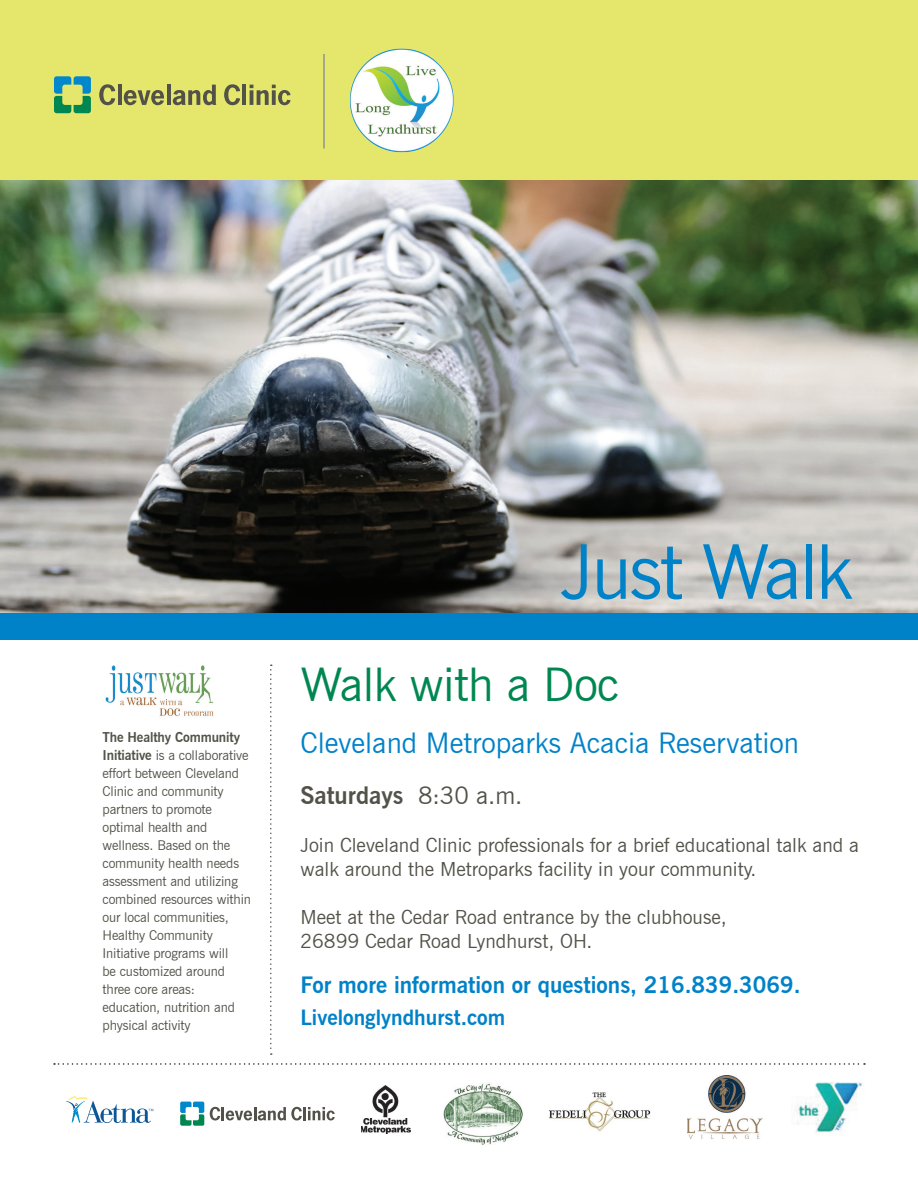
<style>
.page{position:relative;width:918px;height:1188px;background:#fff}
.page>*{position:absolute;margin:0;border:0;box-sizing:border-box;transform-origin:0 0}
.t1{font:75.3px "News Gothic BT";letter-spacing:-.03em;color:#0082c8}
.t2{font:46.5px "News Gothic BT";letter-spacing:-.01em;color:#008751}
.t3{font:28.5px "News Gothic BT";color:#0082c8}
.t4{font:700 24px "News Gothic BT";color:#535249}
.t5{font:700 22.5px "News Gothic BT";color:#0082c8}
.t6{font:700 21px "News Gothic BT";color:#0082c8}
.t7{font:19.5px/24px "News Gothic BT";color:#535249}
.t8{font:13.5px/18px "News Gothic BT";letter-spacing:-.01em;color:#535249}
.s1{font-weight:700}
.s2{font-weight:400}
</style>
<div class="page">
<img style="left:0;top:179px;width:918px;height:434px">
<img style="left:105px;top:665px;width:109px;height:52px">
<div style="left:0;top:0;width:918px;height:179px;background:#e4e76b"></div>
<svg style="left:54px;top:76px;width:37px;height:37px"></svg>
<svg style="left:99px;top:84px;width:16px;height:21px"></svg>
<hr style="left:118px;top:85px;width:3px;height:20px;background:#535249">
<svg style="left:124px;top:90px;width:40px;height:15px"></svg>
<hr style="left:167px;top:85px;width:3px;height:20px;background:#535249">
<svg style="left:224px;top:84px;width:16px;height:21px"></svg>
<hr style="left:242px;top:85px;width:4px;height:20px;background:#535249">
<svg style="left:250px;top:85px;width:40px;height:20px"></svg>
<svg style="left:173px;top:85px;width:43px;height:20px"></svg>
<div style="left:0;top:613px;width:918px;height:27px;background:#0082c8"></div>
<img style="left:375px;top:49px;width:28px;height:7px">
<hr style="left:323px;top:54px;width:2px;height:94px;background:#919295">
<img style="left:362px;top:1086px;width:48px;height:48px">
<img style="left:548px;top:1092px;width:103px;height:40px">
<img style="left:688px;top:1076px;width:75px;height:62px">
<img style="left:444px;top:1083px;width:79px;height:61px">
<svg style="left:180px;top:1102px;width:24px;height:24px"></svg>
<svg style="left:210px;top:1107px;width:125px;height:13px"></svg>
<svg style="left:66px;top:1096px;width:87px;height:27px"></svg>
<img style="left:793px;top:1082px;width:70px;height:51px">
<svg style="left:54px;top:1063px;width:811px;height:2px"></svg>
<svg style="left:270px;top:665px;width:2px;height:390px"></svg>
<p class="t8" style="left:103px;top:729px;width:150px"><span class="s1">The Healthy Community<br>Initiative</span> is a collaborative effort between Cleveland<br>Clinic and community partners to promote optimal health and wellness. Based on the community health needs assessment and utilizing combined resources within our local communities,<br>Healthy Community<br>Initiative programs will<br>be customized around three core areas: education, nutrition and physical activity</p>
<h1 class="t1" style="left:561px;top:527px;width:294px">Just Walk</h1>
<h2 class="t2" style="left:300px;top:656px;width:320px">Walk with a Doc</h2>
<h3 class="t3" style="left:300px;top:726px;width:500px">Cleveland Metroparks Acacia Reservation</h3>
<h3 class="t4" style="left:300px;top:781px;width:224px">Saturdays <span class="s2">8:30 a.m.</span></h3>
<h3 class="t7" style="left:300px;top:833px;width:560px">Join Cleveland Clinic professionals for a brief educational talk and a walk around the Metroparks facility in your community.</h3>
<h3 class="t7" style="left:300px;top:905px;width:428px">Meet at the Cedar Road entrance by the clubhouse,<br>26899 Cedar Road Lyndhurst, OH.</h3>
<h3 class="t5" style="left:300px;top:971px;width:502px">For more information or questions, 216.839.3069.</h3>
<h3 class="t6" style="left:300px;top:1004px;width:206px">Livelonglyndhurst.com</h3>
</div>
